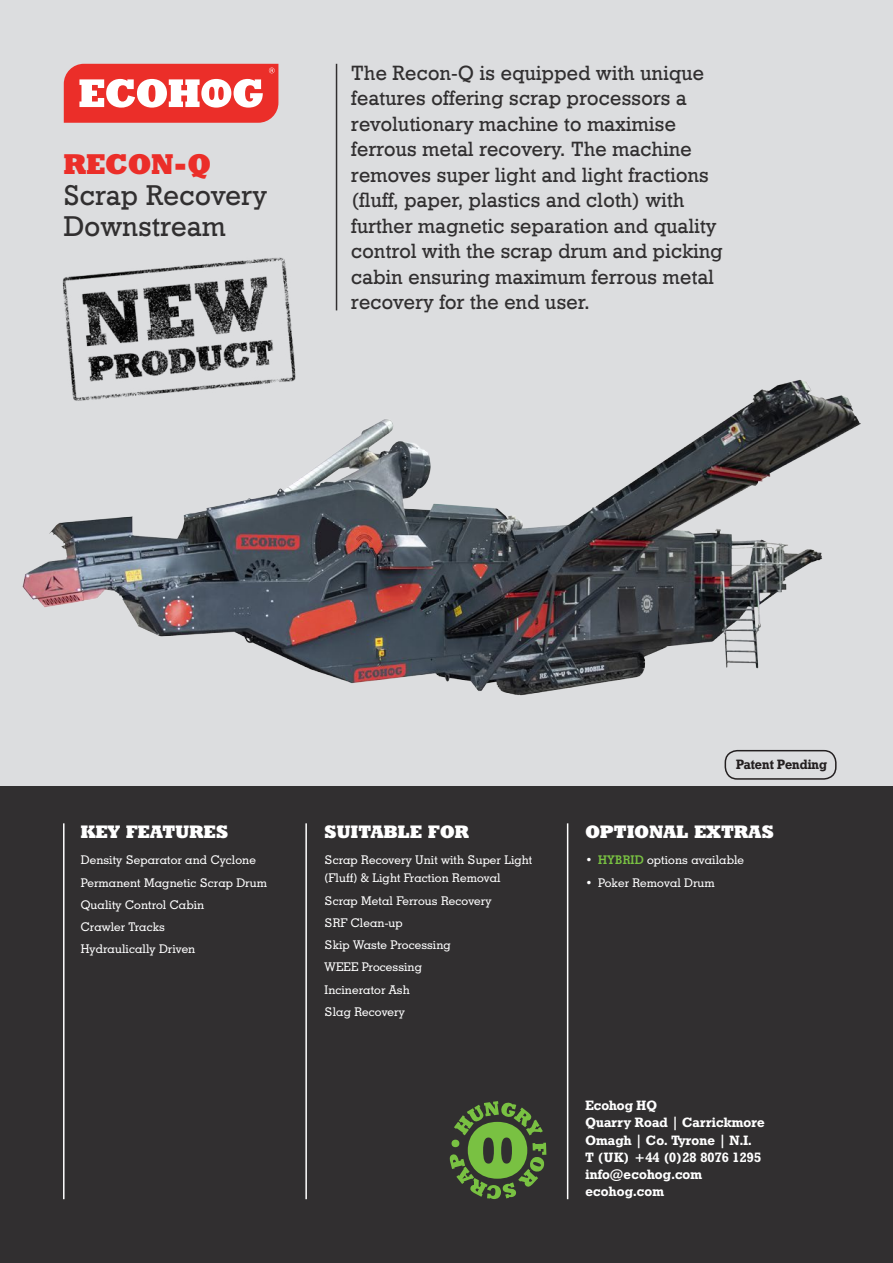
<style>
.page{position:relative;width:893px;height:1263px;background:#dcdddf}
.page>*{position:absolute;margin:0;border:0;box-sizing:border-box;transform-origin:0 0}
.t1{font:28.5px/30.8px "Geometric Slab 712 BT Medium A";letter-spacing:.015em;color:#312f30}
.t2{font:28.5px "Geometric Slab 712 BT Extra Bold A";letter-spacing:.015em;color:#eb2e29}
.t3{font:20.55px/25.5px "Geometric Slab 712 BT Medium A";letter-spacing:.015em;color:#312f30}
.t4{font:18px "Geometric Slab 712 BT Extra Bold A";letter-spacing:.015em;color:#fff}
.t5{font:13.5px "Geometric Slab 712 BT Bold A";letter-spacing:.01em;color:#fff}
.table_text_8pt_bold{font:13.5px "Geometric Slab 712 BT Bold A";color:#231f20;scale:.95 1}
.t6{font:500 12px/18px "Geometric Slab 703 BT";letter-spacing:.01em;color:#fff}
.s1{font-weight:700;color:#79c142}
</style>
<div class="page">
<div style="left:0;top:787px;width:893px;height:476px;background:#312f30"></div>
<svg style="left:64px;top:64px;width:214px;height:59px"></svg>
<hr style="left:63px;top:823px;width:2px;height:376px;background:#fff">
<hr style="left:567px;top:823px;width:1px;height:376px;background:#fff">
<hr style="left:305px;top:823px;width:2px;height:376px;background:#fff">
<hr style="left:336px;top:64px;width:1px;height:246px;background:#312f30">
<img style="left:22px;top:380px;width:839px;height:316px">
<svg style="left:449px;top:1101px;width:97px;height:98px"></svg>
<img style="left:61px;top:257px;width:236px;height:145px">
<div style="left:725px;top:750px;width:112px;height:30px;border:2px solid #231f20;border-radius:12px"></div>
<p class="t2" style="left:64px;top:147px;width:148px">RECON-Q</p>
<p class="t1" style="left:64px;top:179px;width:205px">Scrap Recovery<br>Downstream</p>
<p class="t3" style="left:351px;top:59px;width:373px">The Recon-Q is equipped with unique features offering scrap processors a revolutionary machine to maximise ferrous metal recovery. The machine removes super light and light fractions (fluff, paper, plastics and cloth) with further magnetic separation and quality control with the scrap drum and picking cabin ensuring maximum ferrous metal recovery for the end user.</p>
<p class="t4" style="left:81px;top:820px;width:149px">KEY FEATURES</p>
<p class="t6" style="left:81px;top:851px;width:177px">Density Separator and Cyclone</p>
<p class="t6" style="left:81px;top:873px;width:188px">Permanent Magnetic Scrap Drum</p>
<p class="t6" style="left:81px;top:895px;width:125px">Quality Control Cabin</p>
<p class="t6" style="left:81px;top:918px;width:86px">Crawler Tracks</p>
<p class="t6" style="left:81px;top:940px;width:116px">Hydraulically Driven</p>
<p class="t4" style="left:325px;top:820px;width:146px">SUITABLE FOR</p>
<p class="t6" style="left:325px;top:851px;width:209px">Scrap Recovery Unit with Super Light (Fluff) &amp; Light Fraction Removal</p>
<p class="t6" style="left:325px;top:891px;width:168px">Scrap Metal Ferrous Recovery</p>
<p class="t6" style="left:325px;top:913px;width:80px">SRF Clean-up</p>
<p class="t6" style="left:325px;top:936px;width:128px">Skip Waste Processing</p>
<p class="t6" style="left:325px;top:958px;width:99px">WEEE Processing</p>
<p class="t6" style="left:325px;top:980px;width:87px">Incinerator Ash</p>
<p class="t6" style="left:325px;top:1002px;width:82px">Slag Recovery</p>
<p class="table_text_8pt_bold" style="left:736px;top:756px;width:97px">Patent Pending</p>
<p class="t4" style="left:585px;top:820px;width:190px">OPTIONAL EXTRAS</p>
<p class="t6" style="left:585px;top:851px;width:160px">• <span class="s1">HYBRID</span> options available</p>
<p class="t6" style="left:585px;top:873px;width:131px">• Poker Removal Drum</p>
<p class="t5" style="left:585px;top:1097px;width:73px">Ecohog HQ</p>
<p class="t5" style="left:585px;top:1114px;width:181px">Quarry Road | Carrickmore</p>
<p class="t5" style="left:585px;top:1132px;width:168px">Omagh | Co. Tyrone | N.I.</p>
<p class="t5" style="left:585px;top:1149px;width:177px">T (UK) +44 (0)28 8076 1295</p>
<p class="t5" style="left:585px;top:1166px;width:118px">info@ecohog.com</p>
<p class="t5" style="left:585px;top:1183px;width:80px">ecohog.com</p>
</div>
